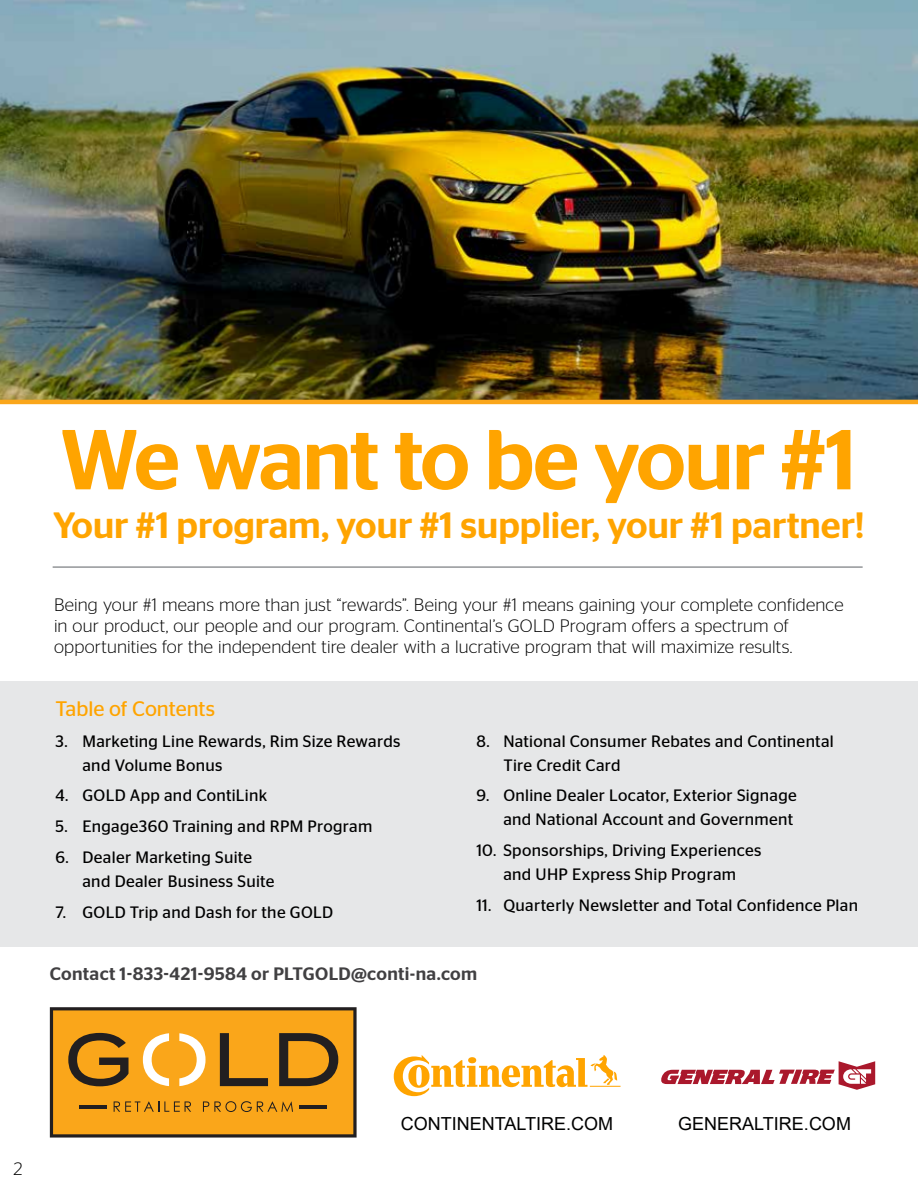
<style>
.page{position:relative;width:918px;height:1188px;background:#fff}
.page>*{position:absolute;margin:0;border:0;box-sizing:border-box;transform-origin:0 0}
.t1{font:500 84.75px "Stag Sans";letter-spacing:-.025em;color:#ffa400}
.t2{font:500 36.6px "Stag Sans";letter-spacing:-.005em;color:#ffa400}
.t3{font:21px "Stag Sans";color:#ffa400}
.t4{font:300 18px/21px "Stag Sans";letter-spacing:.005em;color:#000}
.t5{font:500 18px "Stag Sans";letter-spacing:.02em;color:#414042}
.t6{font:18px "Arial";color:#000101}
.t7{font:16.5px/24px "Stag Sans";letter-spacing:.02em;color:#000}
</style>
<div class="page">
<hr style="left:53px;top:566px;width:810px;height:2px;background:#939598">
<div style="left:0;top:681px;width:918px;height:266px;background:#e6e7e8"></div>
<img style="left:0;top:0;width:918px;height:400px">
<hr style="left:0;top:400px;width:918px;height:4px;background:#faa61a">
<svg style="left:50px;top:1007px;width:307px;height:131px;background:#d59223"></svg>
<hr style="left:300px;top:1105px;width:27px;height:3px;background:#221f20">
<hr style="left:79px;top:1105px;width:28px;height:3px;background:#221f20">
<svg style="left:394px;top:1055px;width:227px;height:41px"></svg>
<svg style="left:661px;top:1061px;width:214px;height:29px"></svg>
<h1 class="t1" style="left:61px;top:411px;width:798px">We want to be your #1</h1>
<h2 class="t2" style="left:53px;top:504px;width:813px">Your #1 program, your #1 supplier, your #1 partner!</h2>
<p class="t4" style="left:54px;top:594px;width:791px">Being your #1 means more than just “rewards”. Being your #1 means gaining your complete confidence in our product, our people and our program. Continental’s GOLD Program offers a spectrum of opportunities for the independent tire dealer with a lucrative program that will maximize results.</p>
<p class="t3" style="left:56px;top:696px;width:161px">Table of Contents</p>
<p class="t7" style="left:82px;top:729px;width:320px;text-indent:-27px">3. Marketing Line Rewards, Rim Size Rewards and Volume Bonus</p>
<p class="t7" style="left:55px;top:783px;width:213px">4. GOLD App and ContiLink</p>
<p class="t7" style="left:55px;top:814px;width:318px">5. Engage360 Training and RPM Program</p>
<p class="t7" style="left:82px;top:845px;width:193px;text-indent:-27px">6. Dealer Marketing Suite and Dealer Business Suite</p>
<p class="t7" style="left:55px;top:900px;width:279px">7. GOLD Trip and Dash for the GOLD</p>
<p class="t7" style="left:503px;top:729px;width:332px;text-indent:-27px">8. National Consumer Rebates and Continental<br>Tire Credit Card</p>
<p class="t7" style="left:476px;top:783px;width:322px;text-align:right">9. Online Dealer Locator, Exterior Signage and National Account and Government</p>
<p class="t7" style="left:476px;top:838px;width:287px;text-align:center">10. Sponsorships, Driving Experiences and UHP Express Ship Program</p>
<p class="t7" style="left:476px;top:893px;width:383px">11. Quarterly Newsletter and Total Confidence Plan</p>
<p class="t5" style="left:50px;top:963px;width:429px">Contact 1-833-421-9584 or PLTGOLD@conti-na.com</p>
<p class="t4" style="left:14px;top:1157px;width:11px">2</p>
<p class="t6" style="left:401px;top:1111px;width:214px">CONTINENTALTIRE.COM</p>
<p class="t6" style="left:678px;top:1111px;width:174px">GENERALTIRE.COM</p>
</div>
